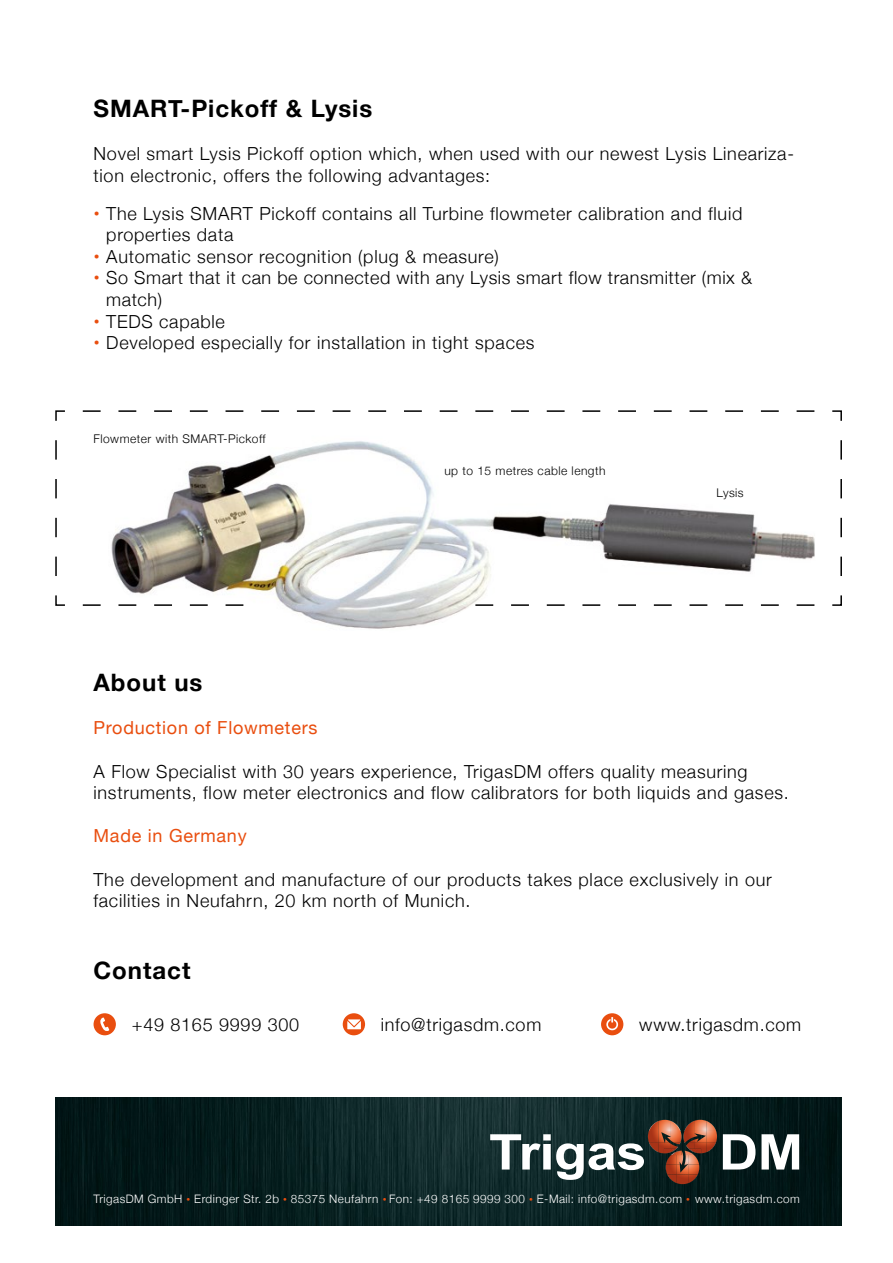
<style>
.page{position:relative;width:893px;height:1263px;background:#fff}
.page>*{position:absolute;margin:0;border:0;box-sizing:border-box;transform-origin:0 0}
.t1{font:700 24px "Helvetica Neue";letter-spacing:.04em;color:#000}
.t2{font:300 18px/21.6px "Helvetica Neue";letter-spacing:.04em;color:#000}
.t3{font:18px "Helvetica Neue";letter-spacing:.04em;color:#e94e0f}
.t4{font:300 12px "Helvetica Neue";letter-spacing:.04em;color:#000}
.t5{font:300 11.7px "Helvetica Neue";letter-spacing:.04em;color:#fff}
.s1{font-weight:400;color:#e94e0f}
.s2{font-size:7.65px;color:#e94e0f}
</style>
<div class="page">
<img style="left:55px;top:1097px;width:787px;height:128px">
<svg style="left:490px;top:1120px;width:227px;height:64px;background:#565550"></svg>
<svg style="left:723px;top:1134px;width:32px;height:35px"></svg>
<svg style="left:761px;top:1134px;width:38px;height:35px"></svg>
<svg style="left:55px;top:410px;width:787px;height:196px"></svg>
<img style="left:103px;top:435px;width:712px;height:194px">
<div style="left:94px;top:1013px;width:22px;height:22px;background:#e94e0f;border-radius:50%"></div>
<svg style="left:100px;top:1017px;width:9px;height:14px"></svg>
<div style="left:343px;top:1013px;width:22px;height:22px;background:#e94e0f;border-radius:50%"></div>
<svg style="left:347px;top:1019px;width:14px;height:10px"></svg>
<div style="left:601px;top:1013px;width:22px;height:22px;background:#e94e0f;border-radius:50%"></div>
<svg style="left:606px;top:1017px;width:12px;height:13px"></svg>
<h1 class="t1" style="left:94px;top:90px;width:280px">SMART-Pickoff &amp; Lysis</h1>
<p class="t2" style="left:94px;top:142px;width:702px">Novel smart Lysis Pickoff option which, when used with our newest Lysis Lineariza&shy;tion electronic, offers the following advantages:</p>
<p class="t2" style="left:106px;top:201px;width:638px;text-indent:-13px"><span class="s1">•</span> The Lysis SMART Pickoff contains all Turbine flowmeter calibration and fluid properties data</p>
<p class="t2" style="left:94px;top:244px;width:407px"><span class="s1">•</span> Automatic sensor recognition (plug &amp; measure)</p>
<p class="t2" style="left:106px;top:266px;width:647px;text-indent:-13px"><span class="s1">•</span> So Smart that it can be connected with any Lysis smart flow transmitter (mix &amp; match)</p>
<p class="t2" style="left:94px;top:309px;width:133px"><span class="s1">•</span> TEDS capable</p>
<p class="t2" style="left:94px;top:331px;width:442px"><span class="s1">•</span> Developed especially for installation in tight spaces</p>
<p class="t4" style="left:94px;top:429px;width:174px">Flowmeter with SMART-Pickoff</p>
<p class="t4" style="left:444px;top:461px;width:163px">up to 15 metres cable length</p>
<p class="t4" style="left:716px;top:483px;width:29px">Lysis</p>
<h1 class="t1" style="left:94px;top:664px;width:110px">About us</h1>
<p class="t3" style="left:94px;top:715px;width:225px">Production of Flowmeters</p>
<p class="t2" style="left:94px;top:759px;width:697px">A Flow Specialist with 30 years experience, TrigasDM offers quality measuring instruments, flow meter electronics and flow calibrators for both liquids and gases.</p>
<p class="t3" style="left:94px;top:823px;width:155px">Made in Germany</p>
<p class="t2" style="left:94px;top:867px;width:680px">The development and manufacture of our products takes place exclusively in our facilities in Neufahrn, 20 km north of Munich.</p>
<h1 class="t1" style="left:94px;top:952px;width:98px">Contact</h1>
<p class="t2" style="left:132px;top:1012px;width:169px">+49 8165 9999 300</p>
<p class="t2" style="left:381px;top:1012px;width:162px">info@trigasdm.com</p>
<p class="t2" style="left:639px;top:1012px;width:163px">www.trigasdm.com</p>
<p class="t5" style="left:94px;top:1190px;width:708px">TrigasDM GmbH <span class="s2">•</span> Erdinger Str. 2b <span class="s2">•</span> 85375 Neufahrn <span class="s2">•</span> Fon: +49 8165 9999 300 <span class="s2">•</span> E-Mail: info@trigasdm.com <span class="s2">•</span> www.trigasdm.com</p>
</div>
